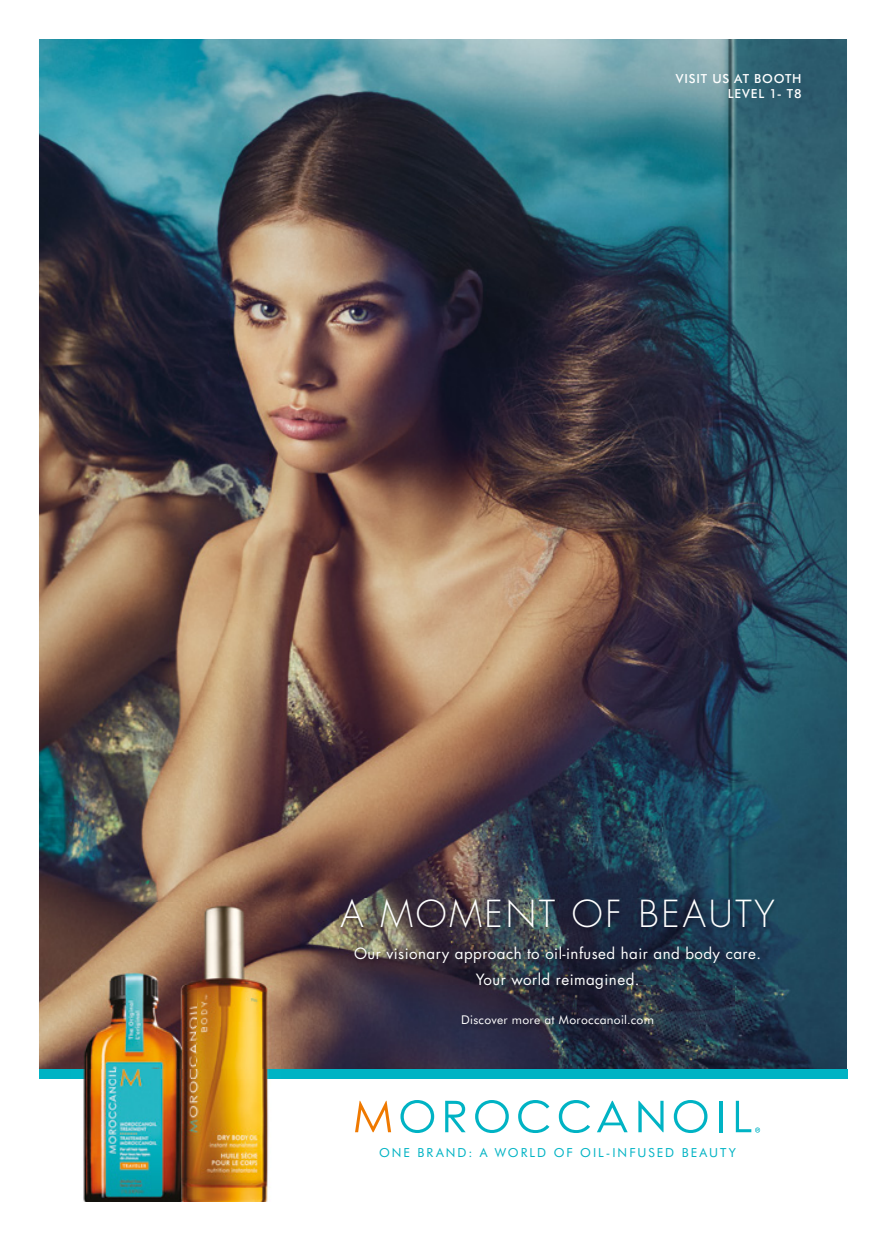
<style>
.page{position:relative;width:886px;height:1241px;background:#fff}
.page>*{position:absolute;margin:0;border:0;box-sizing:border-box;transform-origin:0 0}
.t1{font:300 36.25px "Futura";letter-spacing:.075em;color:#fff}
.t2{font:15.12px/25.6px "Futura";letter-spacing:.03em;color:#fff;text-align:center}
.t3{font:12.5px "Futura BT";letter-spacing:.16em;color:#00b3c4}
.t4{font:500 12.5px/15px "Futura BT";letter-spacing:.065em;color:#fff;text-align:right}
.t5{font:12.12px "Futura BT";letter-spacing:.025em;color:#fff}
</style>
<div class="page">
<img style="left:39px;top:39px;width:808px;height:1029px">
<div style="left:39px;top:1068px;width:808px;height:9px;background:#00b3c4"></div>
<img style="left:72px;top:902px;width:208px;height:299px">
<img style="left:339px;top:898px;width:439px;height:131px">
<svg style="left:355px;top:1100px;width:36px;height:31px"></svg>
<svg style="left:400px;top:1100px;width:34px;height:32px"></svg>
<svg style="left:445px;top:1100px;width:21px;height:31px"></svg>
<svg style="left:475px;top:1100px;width:34px;height:32px"></svg>
<svg style="left:518px;top:1100px;width:31px;height:32px"></svg>
<svg style="left:559px;top:1100px;width:31px;height:32px"></svg>
<svg style="left:638px;top:1100px;width:25px;height:31px"></svg>
<svg style="left:674px;top:1100px;width:33px;height:32px"></svg>
<hr style="left:719px;top:1100px;width:3px;height:31px;background:#00b3c4">
<svg style="left:597px;top:1100px;width:30px;height:31px"></svg>
<svg style="left:736px;top:1100px;width:24px;height:32px"></svg>
<p class="t4" style="left:676px;top:71px;width:127px">VISIT US AT BOOTH<br>LEVEL 1- T8</p>
<h1 class="t1" style="left:340px;top:890px;width:436px">A MOMENT OF BEAUTY</h1>
<p class="t2" style="left:354px;top:940px;width:408px">Our visionary approach to oil-infused hair and body care.<br>Your world reimagined.</p>
<p class="t5" style="left:461px;top:1012px;width:194px">Discover more at Moroccanoil.com</p>
<p class="t3" style="left:379px;top:1144px;width:358px">ONE BRAND: A WORLD OF OIL-INFUSED BEAUTY</p>
</div>
